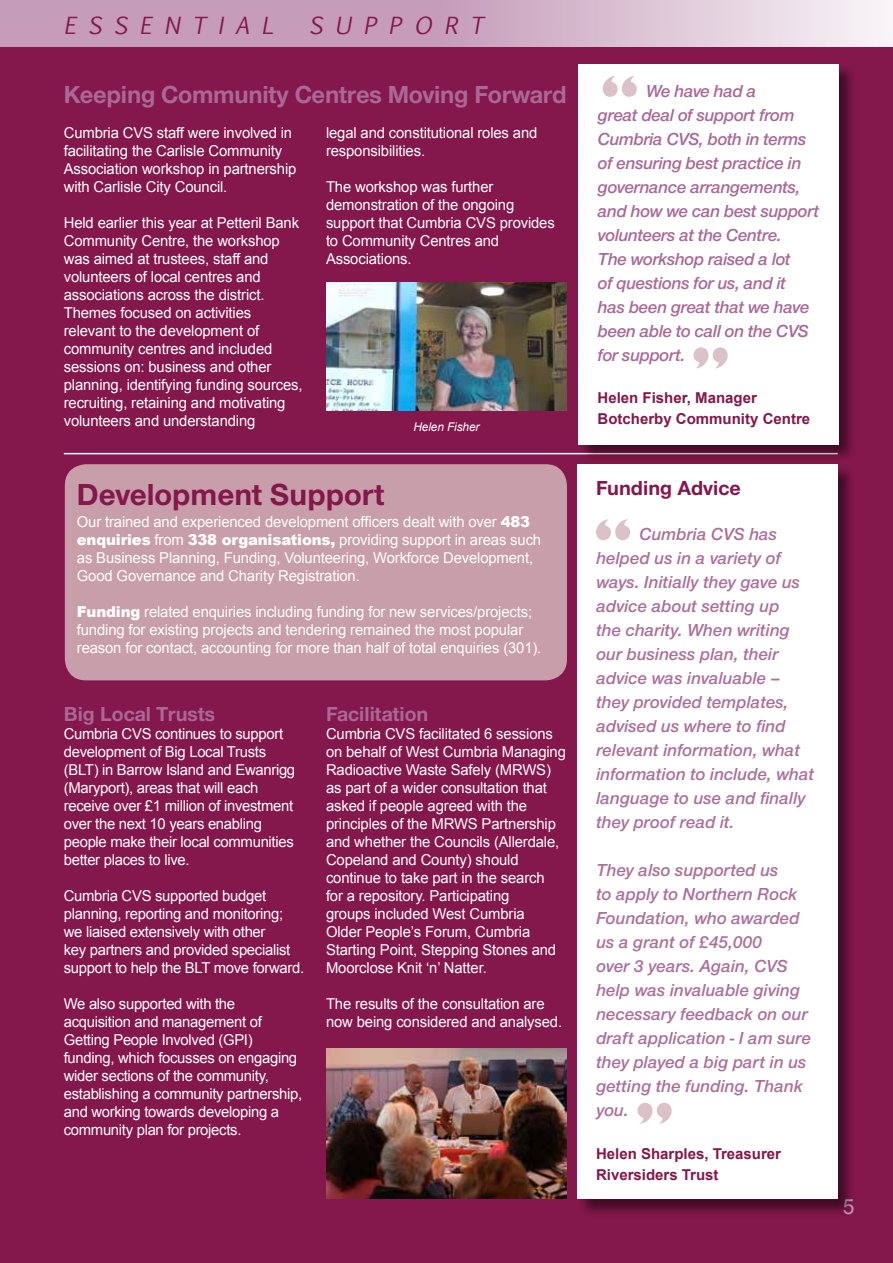
<style>
.page{position:relative;width:893px;height:1263px;background:#84174b}
.page>*{position:absolute;margin:0;border:0;box-sizing:border-box;transform-origin:0 0}
.t1{font:700 31.5px "Nimbus Sans Novus T";color:#84174b}
.t2{font:700 25.5px "Nimbus Sans Novus T";letter-spacing:-.01em;color:#a96897}
.t3{font:italic 22.5px "Euphemia UCAS";letter-spacing:.55em;color:#84174b}
.t4{font:700 21px "Nimbus Sans Novus T";color:#a96897}
.t5{font:700 21px "Nimbus Sans Novus T";color:#84174b}
.t6{font:21px "Arial";color:#c59cb9}
.t7{font:italic 600 18px/24px "Nimbus Sans Novus T";color:#ac6e9b}
.t8{font:italic 600 18px/24px "Nimbus Sans Novus T";letter-spacing:-.02em;color:#a96897}
.t9{font:15px/18px "Arial";letter-spacing:-.01em;color:#fff}
.t10{font:700 15px/21px "Arial";color:#84174b}
.t11{font:italic 12px "Arial";letter-spacing:-.01em;color:#fff}
.s1{font-weight:900}
</style>
<div class="page">
<svg style="left:0;top:0;width:893px;height:47px;background:#d2b2c9"></svg>
<img style="left:326px;top:282px;width:241px;height:128px">
<hr style="left:64px;top:453px;width:774px;height:1px;background:#fff">
<div style="left:579px;top:64px;width:278px;height:398px;background:#000;opacity:.5"></div>
<div style="left:579px;top:64px;width:260px;height:380px;background:#fff"></div>
<div style="left:65px;top:464px;width:502px;height:216px;background:#c79ea9;border-radius:21px"></div>
<svg style="left:603px;top:76px;width:34px;height:21px"></svg>
<svg style="left:693px;top:347px;width:35px;height:21px"></svg>
<div style="left:578px;top:464px;width:278px;height:754px;background:#000;opacity:.5"></div>
<div style="left:578px;top:464px;width:260px;height:735px;background:#fff"></div>
<svg style="left:596px;top:519px;width:34px;height:21px"></svg>
<svg style="left:637px;top:1103px;width:35px;height:21px"></svg>
<img style="left:326px;top:1049px;width:241px;height:149px">
<h3 class="t3" style="left:64px;top:9px;width:211px">ESSENTIAL</h3>
<h3 class="t3" style="left:309px;top:9px;width:175px">SUPPORT</h3>
<h2 class="t2" style="left:64px;top:79px;width:504px">Keeping Community Centres Moving Forward</h2>
<p class="t8" style="left:598px;top:78px;width:223px;text-indent:48px">We have had a<br>great deal of support from<br>Cumbria CVS, both in terms of ensuring best practice in governance arrangements, and how we can best support volunteers at the Centre.<br>The workshop raised a lot<br>of questions for us, and it<br>has been great that we have been able to call on the CVS for support.</p>
<p class="t10" style="left:598px;top:388px;width:214px">Helen Fisher, Manager<br>Botcherby Community Centre</p>
<p class="t9" style="left:64px;top:124px;width:234px">Cumbria CVS staff were involved in facilitating the Carlisle Community Association workshop in partnership with Carlisle City Council.</p>
<p class="t9" style="left:64px;top:214px;width:240px">Held earlier this year at Petteril Bank Community Centre, the workshop was aimed at trustees, staff and volunteers of local centres and associations across the district.<br>Themes focused on activities relevant to the development of community centres and included sessions on: business and other planning, identifying funding sources, recruiting, retaining and motivating volunteers and understanding</p>
<p class="t9" style="left:326px;top:124px;width:213px">legal and constitutional roles and responsibilities.</p>
<p class="t9" style="left:326px;top:178px;width:230px">The workshop was further demonstration of the ongoing support that Cumbria CVS provides to Community Centres and<br>Associations.</p>
<p class="t11" style="left:413px;top:419px;width:68px">Helen Fisher</p>
<h1 class="t1" style="left:77px;top:476px;width:309px">Development Support</h1>
<p class="t9" style="left:77px;top:513px;width:466px">Our trained and experienced development officers dealt with over <span class="s1">483 enquiries</span> from <span class="s1">338 organisations,</span> providing support in areas such as Business Planning, Funding, Volunteering, Workforce Development, Good Governance and Charity Registration.</p>
<p class="t9" style="left:77px;top:603px;width:466px"><span class="s1">Funding</span> related enquiries including funding for new services/projects; funding for existing projects and tendering remained the most popular reason for contact, accounting for more than half of total enquiries (301).</p>
<h3 class="t4" style="left:64px;top:702px;width:153px">Big Local Trusts</h3>
<p class="t9" style="left:64px;top:725px;width:233px">Cumbria CVS continues to support development of Big Local Trusts (BLT) in Barrow Island and Ewanrigg (Maryport), areas that will each receive over £1 million of investment over the next 10 years enabling people make their local communities better places to live.</p>
<p class="t9" style="left:64px;top:887px;width:242px">Cumbria CVS supported budget planning, reporting and monitoring; we liaised extensively with other<br>key partners and provided specialist support to help the BLT move forward.</p>
<p class="t9" style="left:64px;top:995px;width:240px">We also supported with the acquisition and management of<br>Getting People Involved (GPI) funding, which focusses on engaging wider sections of the community, establishing a community partnership, and working towards developing a community plan for projects.</p>
<h3 class="t4" style="left:326px;top:702px;width:104px">Facilitation</h3>
<p class="t9" style="left:326px;top:725px;width:241px">Cumbria CVS facilitated 6 sessions on behalf of West Cumbria Managing<br>Radioactive Waste Safely (MRWS) as part of a wider consultation that asked if people agreed with the principles of the MRWS Partnership and whether the Councils (Allerdale,<br>Copeland and County) should continue to take part in the search<br>for a repository. Participating<br>groups included West Cumbria<br>Older People’s Forum, Cumbria<br>Starting Point, Stepping Stones and<br>Moorclose Knit ‘n’ Natter.</p>
<p class="t9" style="left:326px;top:995px;width:238px">The results of the consultation are now being considered and analysed.</p>
<h3 class="t5" style="left:596px;top:475px;width:146px">Funding Advice</h3>
<p class="t7" style="left:596px;top:522px;width:220px;text-indent:43px">Cumbria CVS has helped us in a variety of ways. Initially they gave us advice about setting up<br>the charity. When writing our business plan, their advice was invaluable – they provided templates, advised us where to find relevant information, what information to include, what language to use and finally they proof read it.</p>
<p class="t7" style="left:596px;top:858px;width:217px">They also supported us<br>to apply to Northern Rock<br>Foundation, who awarded us a grant of £45,000<br>over 3 years. Again, CVS help was invaluable giving necessary feedback on our draft application - I am sure they played a big part in us getting the funding. Thank you.</p>
<p class="t10" style="left:596px;top:1143px;width:187px">Helen Sharples, Treasurer<br>Riversiders Trust</p>
<h3 class="t6" style="left:843px;top:1193px;width:13px">5</h3>
</div>
